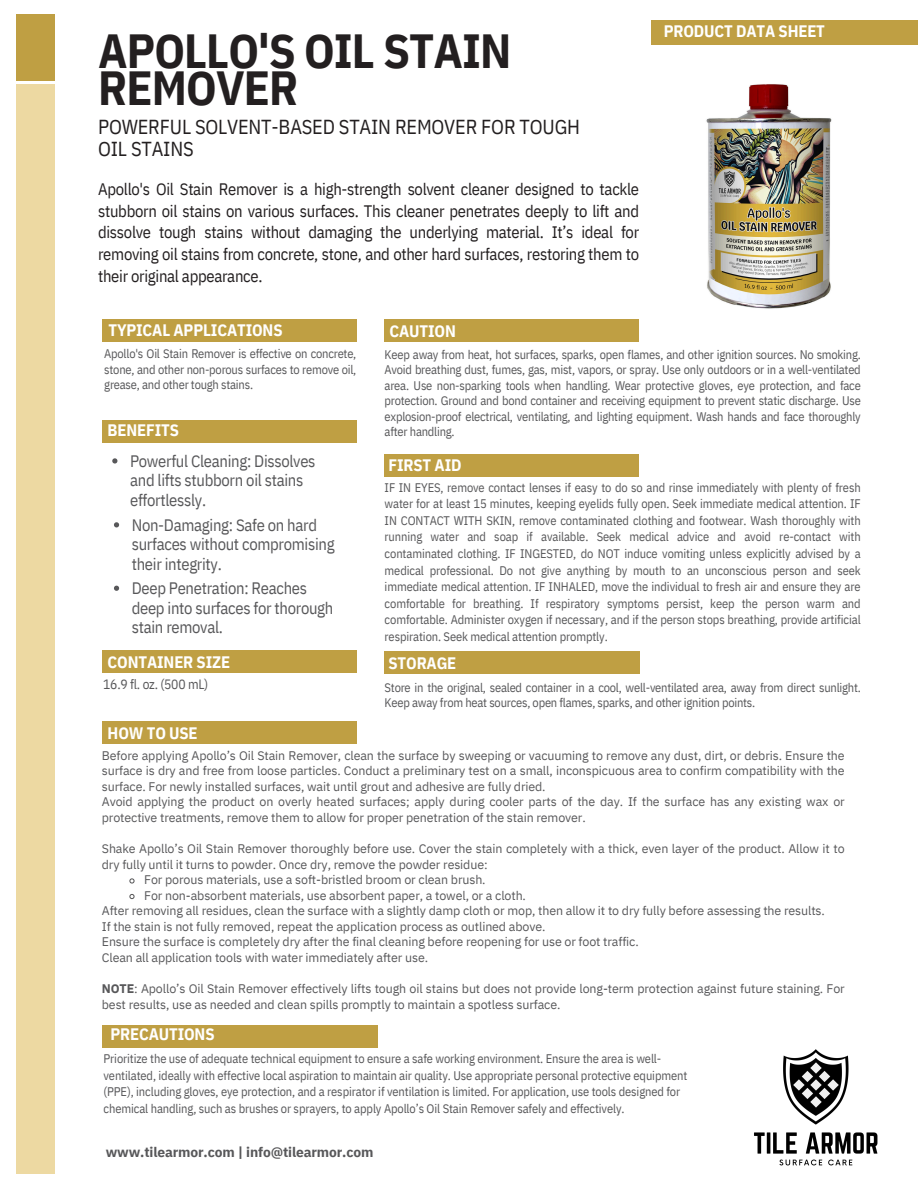
<style>
.page{position:relative;width:918px;height:1188px;background:#fff}
.page>*{position:absolute;margin:0;border:0;box-sizing:border-box;transform-origin:0 0}
.t1{font:700 47.85px/37.2px "IBM Plex Sans Cond";letter-spacing:-.02em;color:#231f20}
.t2{font:20.25px/22.5px "IBM Plex Sans Cond";letter-spacing:-.01em;color:#231f20}
.t3{font:16.65px/21.8px "IBM Plex Sans Cond";letter-spacing:-.02em;color:#231f20;text-align:justify}
.t4{font:16.65px/19.6px "IBM Plex Sans Cond";letter-spacing:-.02em;color:#58585a}
.t5{font:700 16.65px "IBM Plex Sans Cond";letter-spacing:-.01em;color:#fff}
.t6{font:700 13.8px "IBM Plex Sans";letter-spacing:-.01em;color:#58585a}
.t7{font:13.5px "IBM Plex Sans Cond";letter-spacing:-.02em;color:#58585a}
.t8{font:12.45px/16.6px "IBM Plex Sans Cond";letter-spacing:-.01em;color:#58585a;text-align:justify}
.t9{font:12.45px/15.6px "IBM Plex Sans";letter-spacing:-.01em;color:#58585a}
.s1{font-weight:700}
</style>
<div class="page">
<div style="left:103px;top:320px;width:254px;height:22px;background:#bf9f43"></div>
<div style="left:102px;top:420px;width:254px;height:22px;background:#bf9f43"></div>
<div style="left:102px;top:651px;width:254px;height:22px;background:#bf9f43"></div>
<div style="left:385px;top:652px;width:255px;height:22px;background:#bf9f43"></div>
<div style="left:17px;top:14px;width:38px;height:66px;background:#bf9f43"></div>
<div style="left:17px;top:85px;width:38px;height:1089px;background:#edd9a2"></div>
<div style="left:651px;top:20px;width:267px;height:25px;background:#bf9f43"></div>
<div style="left:385px;top:455px;width:254px;height:22px;background:#bf9f43"></div>
<div style="left:385px;top:320px;width:254px;height:22px;background:#bf9f43"></div>
<img style="left:754px;top:1049px;width:124px;height:117px">
<div style="left:103px;top:1025px;width:275px;height:22px;background:#bf9f43"></div>
<div style="left:103px;top:722px;width:254px;height:22px;background:#bf9f43"></div>
<img style="left:706px;top:84px;width:126px;height:225px">
<svg style="left:112px;top:458px;width:5px;height:6px"></svg>
<svg style="left:114px;top:522px;width:5px;height:5px"></svg>
<svg style="left:114px;top:586px;width:5px;height:5px"></svg>
<svg style="left:129px;top:878px;width:6px;height:6px"></svg>
<svg style="left:129px;top:894px;width:6px;height:6px"></svg>
<p class="t1" style="left:98px;top:32px;width:415px">APOLLO'S OIL STAIN<br>REMOVER</p>
<p class="t2" style="left:98px;top:115px;width:484px">POWERFUL SOLVENT-BASED STAIN REMOVER FOR TOUGH<br>OIL STAINS</p>
<h3 class="t3" style="left:98px;top:178px;width:543px">Apollo's Oil Stain Remover is a high-strength solvent cleaner designed to tackle stubborn oil stains on various surfaces. This cleaner penetrates deeply to lift and dissolve tough stains without damaging the underlying material. It’s ideal for removing oil stains from concrete, stone, and other hard surfaces, restoring them to their original appearance.</h3>
<h4 class="t5" style="left:108px;top:319px;width:176px">TYPICAL APPLICATIONS</h4>
<h6 class="t5" style="left:389px;top:320px;width:68px">CAUTION</h6>
<h3 class="t5" style="left:664px;top:20px;width:163px">PRODUCT DATA SHEET</h3>
<h6 class="t8" style="left:104px;top:346px;width:254px;line-height:15.6px">Apollo's Oil Stain Remover is effective on concrete, stone, and other non-porous surfaces to remove oil, grease, and other tough stains.</h6>
<p class="t5" style="left:108px;top:419px;width:73px">BENEFITS</p>
<p class="t4" style="left:130px;top:451px;width:187px">Powerful Cleaning: Dissolves and lifts stubborn oil stains effortlessly.</p>
<p class="t4" style="left:132px;top:515px;width:204px">Non-Damaging: Safe on hard surfaces without compromising their integrity.</p>
<h3 class="t4" style="left:132px;top:578px;width:203px">Deep Penetration: Reaches deep into surfaces for thorough stain removal.</h3>
<h2 class="t5" style="left:108px;top:651px;width:124px">CONTAINER SIZE</h2>
<h3 class="t8" style="left:385px;top:346px;width:478px;line-height:15.6px">Keep away from heat, hot surfaces, sparks, open flames, and other ignition sources. No smoking.<br>Avoid breathing dust, fumes, gas, mist, vapors, or spray. Use only outdoors or in a well-ventilated area. Use non-sparking tools when handling. Wear protective gloves, eye protection, and face protection. Ground and bond container and receiving equipment to prevent static discharge. Use explosion-proof electrical, ventilating, and lighting equipment. Wash hands and face thoroughly after handling.</h3>
<h3 class="t5" style="left:388px;top:454px;width:75px">FIRST AID</h3>
<p class="t8" style="left:385px;top:479px;width:478px">IF IN EYES, remove contact lenses if easy to do so and rinse immediately with plenty of fresh water for at least 15 minutes, keeping eyelids fully open. Seek immediate medical attention. IF IN CONTACT WITH SKIN, remove contaminated clothing and footwear. Wash thoroughly with running water and soap if available. Seek medical advice and avoid re-contact with contaminated clothing. IF INGESTED, do NOT induce vomiting unless explicitly advised by a medical professional. Do not give anything by mouth to an unconscious person and seek immediate medical attention. IF INHALED, move the individual to fresh air and ensure they are comfortable for breathing. If respiratory symptoms persist, keep the person warm and comfortable. Administer oxygen if necessary, and if the person stops breathing, provide artificial respiration. Seek medical attention promptly.</p>
<h3 class="t5" style="left:388px;top:652px;width:69px">STORAGE</h3>
<h5 class="t7" style="left:103px;top:676px;width:107px">16.9 fl. oz. (500 mL)</h5>
<p class="t8" style="left:385px;top:679px;width:478px;line-height:15.6px">Store in the original, sealed container in a cool, well-ventilated area, away from direct sunlight.<br>Keep away from heat sources, open flames, sparks, and other ignition points.</p>
<h3 class="t5" style="left:108px;top:722px;width:92px">HOW TO USE</h3>
<h6 class="t9" style="left:102px;top:747px;width:744px;text-align:justify">Before applying Apollo’s Oil Stain Remover, clean the surface by sweeping or vacuuming to remove any dust, dirt, or debris. Ensure the surface is dry and free from loose particles. Conduct a preliminary test on a small, inconspicuous area to confirm compatibility with the surface. For newly installed surfaces, wait until grout and adhesive are fully dried.</h6>
<h3 class="t9" style="left:102px;top:794px;width:744px">Avoid applying the product on overly heated surfaces; apply during cooler parts of the day. If the surface has any existing wax or protective treatments, remove them to allow for proper penetration of the stain remover.</h3>
<p class="t9" style="left:102px;top:840px;width:744px">Shake Apollo’s Oil Stain Remover thoroughly before use. Cover the stain completely with a thick, even layer of the product. Allow it to dry fully until it turns to powder. Once dry, remove the powder residue:</p>
<p class="t9" style="left:144px;top:872px;width:343px">For porous materials, use a soft-bristled broom or clean brush.</p>
<p class="t9" style="left:144px;top:887px;width:383px">For non-absorbent materials, use absorbent paper, a towel, or a cloth.</p>
<p class="t9" style="left:102px;top:903px;width:725px">After removing all residues, clean the surface with a slightly damp cloth or mop, then allow it to dry fully before assessing the results.</p>
<p class="t9" style="left:102px;top:918px;width:445px">If the stain is not fully removed, repeat the application process as outlined above.</p>
<p class="t9" style="left:102px;top:934px;width:538px">Ensure the surface is completely dry after the final cleaning before reopening for use or foot traffic.</p>
<p class="t9" style="left:102px;top:949px;width:328px">Clean all application tools with water immediately after use.</p>
<p class="t9" style="left:102px;top:981px;width:744px"><span class="s1">NOTE</span>: Apollo’s Oil Stain Remover effectively lifts tough oil stains but does not provide long-term protection against future staining. For best results, use as needed and clean spills promptly to maintain a spotless surface.</p>
<p class="t5" style="left:110px;top:1023px;width:106px">PRECAUTIONS</p>
<p class="t8" style="left:104px;top:1050px;width:585px;text-align:left">Prioritize the use of adequate technical equipment to ensure a safe working environment. Ensure the area is well&shy;ventilated, ideally with effective local aspiration to maintain air quality. Use appropriate personal protective equipment (PPE), including gloves, eye protection, and a respirator if ventilation is limited. For application, use tools designed for chemical handling, such as brushes or sprayers, to apply Apollo’s Oil Stain Remover safely and effectively.</p>
<p class="t6" style="left:106px;top:1143px;width:269px">www.tilearmor.com | info@tilearmor.com</p>
</div>
